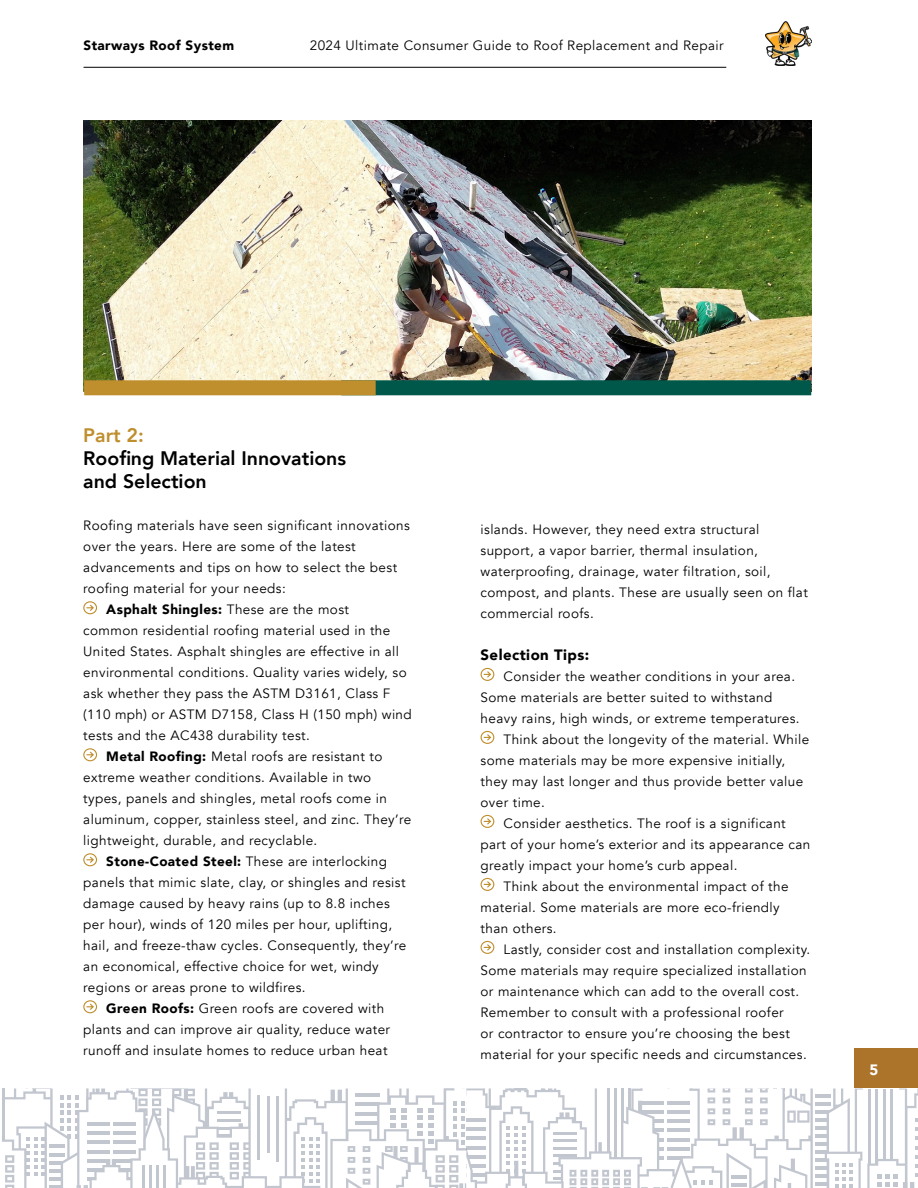
<style>
.page{position:relative;width:918px;height:1188px;background:#fff}
.page>*{position:absolute;margin:0;border:0;box-sizing:border-box;transform-origin:0 0}
.t1{font:800 19.5px/23.4px "Avenir";color:#000}
.t2{font:800 19.5px "Avenir";color:#bf8e2d}
.t3{font:900 15px "Avenir";letter-spacing:.03em;color:#000}
.t4{font:900 15px "Avenir";color:#fff}
.t5{font:13.5px/21px "Avenir";letter-spacing:.03em;color:#000}
.t6{font:900 13.5px "Avenir";letter-spacing:.03em;color:#000}
.s1{font-weight:400}
.s2{font-weight:900}
</style>
<div class="page">
<div style="left:854px;top:1048px;width:64px;height:40px;background:#ac742a"></div>
<hr style="left:84px;top:67px;width:642px;height:1px;background:#000">
<svg style="left:2px;top:1089px;width:916px;height:99px"></svg>
<svg style="left:83px;top:601px;width:15px;height:14px"></svg>
<svg style="left:83px;top:748px;width:15px;height:14px"></svg>
<svg style="left:83px;top:853px;width:15px;height:14px"></svg>
<svg style="left:83px;top:1000px;width:15px;height:14px"></svg>
<img style="left:84px;top:120px;width:727px;height:260px">
<div style="left:341px;top:380px;width:470px;height:15px;background:#00584b"></div>
<div style="left:84px;top:380px;width:292px;height:15px;background:#bf8e2d"></div>
<svg style="left:480px;top:667px;width:15px;height:14px"></svg>
<svg style="left:480px;top:730px;width:15px;height:14px"></svg>
<svg style="left:480px;top:814px;width:15px;height:14px"></svg>
<svg style="left:480px;top:877px;width:15px;height:14px"></svg>
<svg style="left:480px;top:940px;width:15px;height:14px"></svg>
<img style="left:765px;top:21px;width:46px;height:45px">
<p class="t6" style="left:84px;top:34px;width:152px">Starways Roof System</p>
<p class="t5" style="left:310px;top:35px;width:415px">2024 Ultimate Consumer Guide to Roof Replacement and Repair</p>
<h1 class="t2" style="left:83px;top:417px;width:62px">Part 2:</h1>
<h1 class="t1" style="left:83px;top:445px;width:264px">Roofing Material Innovations and Selection</h1>
<p class="t5" style="left:83px;top:515px;width:328px">Roofing materials have seen significant innovations</p>
<p class="t5" style="left:83px;top:536px;width:274px">over the years. Here are some of the latest</p>
<p class="t5" style="left:83px;top:557px;width:315px">advancements and tips on how to select the best</p>
<p class="t5" style="left:83px;top:578px;width:204px">roofing material for your needs:</p>
<p class="t6" style="left:106px;top:598px;width:244px">Asphalt Shingles: <span class="s1">These are the most</span></p>
<p class="t5" style="left:83px;top:620px;width:309px">common residential roofing material used in the</p>
<p class="t5" style="left:83px;top:641px;width:317px">United States. Asphalt shingles are effective in all</p>
<p class="t5" style="left:83px;top:662px;width:325px">environmental conditions. Quality varies widely, so</p>
<p class="t5" style="left:83px;top:683px;width:309px">ask whether they pass the ASTM D3161, Class F</p>
<p class="t5" style="left:83px;top:704px;width:330px">(110 mph) or ASTM D7158, Class H (150 mph) wind</p>
<p class="t5" style="left:83px;top:725px;width:228px">tests and the AC438 durability test.</p>
<p class="t5" style="left:106px;top:746px;width:278px"><span class="s2">Metal Roofing:</span> Metal roofs are resistant to</p>
<p class="t5" style="left:83px;top:767px;width:289px">extreme weather conditions. Available in two</p>
<p class="t5" style="left:83px;top:788px;width:305px">types, panels and shingles, metal roofs come in</p>
<p class="t5" style="left:83px;top:809px;width:329px">aluminum, copper, stainless steel, and zinc. They’re</p>
<p class="t5" style="left:83px;top:830px;width:236px">lightweight, durable, and recyclable.</p>
<p class="t5" style="left:106px;top:851px;width:282px"><span class="s2">Stone-Coated Steel:</span> These are interlocking</p>
<p class="t5" style="left:83px;top:872px;width:324px">panels that mimic slate, clay, or shingles and resist</p>
<p class="t5" style="left:83px;top:893px;width:308px">damage caused by heavy rains (up to 8.8 inches</p>
<p class="t5" style="left:83px;top:914px;width:310px">per hour), winds of 120 miles per hour, uplifting,</p>
<p class="t5" style="left:83px;top:935px;width:325px">hail, and freeze-thaw cycles. Consequently, they’re</p>
<p class="t5" style="left:83px;top:956px;width:297px">an economical, effective choice for wet, windy</p>
<p class="t5" style="left:83px;top:977px;width:224px">regions or areas prone to wildfires.</p>
<p class="t5" style="left:106px;top:998px;width:279px"><span class="s2">Green Roofs:</span> Green roofs are covered with</p>
<p class="t5" style="left:83px;top:1019px;width:308px">plants and can improve air quality, reduce water</p>
<p class="t5" style="left:83px;top:1040px;width:306px">runoff and insulate homes to reduce urban heat</p>
<p class="t5" style="left:481px;top:519px;width:329px">islands. However, they need extra structural support, a vapor barrier, thermal insulation, waterproofing, drainage, water filtration, soil, compost, and plants. These are usually seen on flat commercial roofs.</p>
<p class="t3" style="left:481px;top:642px;width:110px">Selection Tips:</p>
<p class="t5" style="left:504px;top:666px;width:293px">Consider the weather conditions in your area.</p>
<p class="t5" style="left:481px;top:687px;width:293px">Some materials are better suited to withstand</p>
<p class="t5" style="left:481px;top:708px;width:321px">heavy rains, high winds, or extreme temperatures.</p>
<p class="t5" style="left:504px;top:729px;width:307px">Think about the longevity of the material. While</p>
<p class="t5" style="left:481px;top:750px;width:306px">some materials may be more expensive initially,</p>
<p class="t5" style="left:481px;top:771px;width:324px">they may last longer and thus provide better value</p>
<p class="t5" style="left:481px;top:792px;width:66px">over time.</p>
<p class="t5" style="left:504px;top:813px;width:284px">Consider aesthetics. The roof is a significant</p>
<p class="t5" style="left:481px;top:834px;width:331px">part of your home’s exterior and its appearance can</p>
<p class="t5" style="left:481px;top:855px;width:258px">greatly impact your home’s curb appeal.</p>
<p class="t5" style="left:504px;top:876px;width:287px">Think about the environmental impact of the</p>
<p class="t5" style="left:481px;top:897px;width:301px">material. Some materials are more eco-friendly</p>
<p class="t5" style="left:481px;top:918px;width:78px">than others.</p>
<p class="t5" style="left:504px;top:939px;width:308px">Lastly, consider cost and installation complexity.</p>
<p class="t5" style="left:481px;top:960px;width:328px">Some materials may require specialized installation</p>
<p class="t5" style="left:481px;top:981px;width:320px">or maintenance which can add to the overall cost.</p>
<p class="t5" style="left:481px;top:1002px;width:305px">Remember to consult with a professional roofer</p>
<p class="t5" style="left:481px;top:1023px;width:311px">or contractor to ensure you’re choosing the best</p>
<p class="t5" style="left:481px;top:1044px;width:328px">material for your specific needs and circumstances.</p>
<p class="t4" style="left:870px;top:1057px;width:10px">5</p>
</div>
